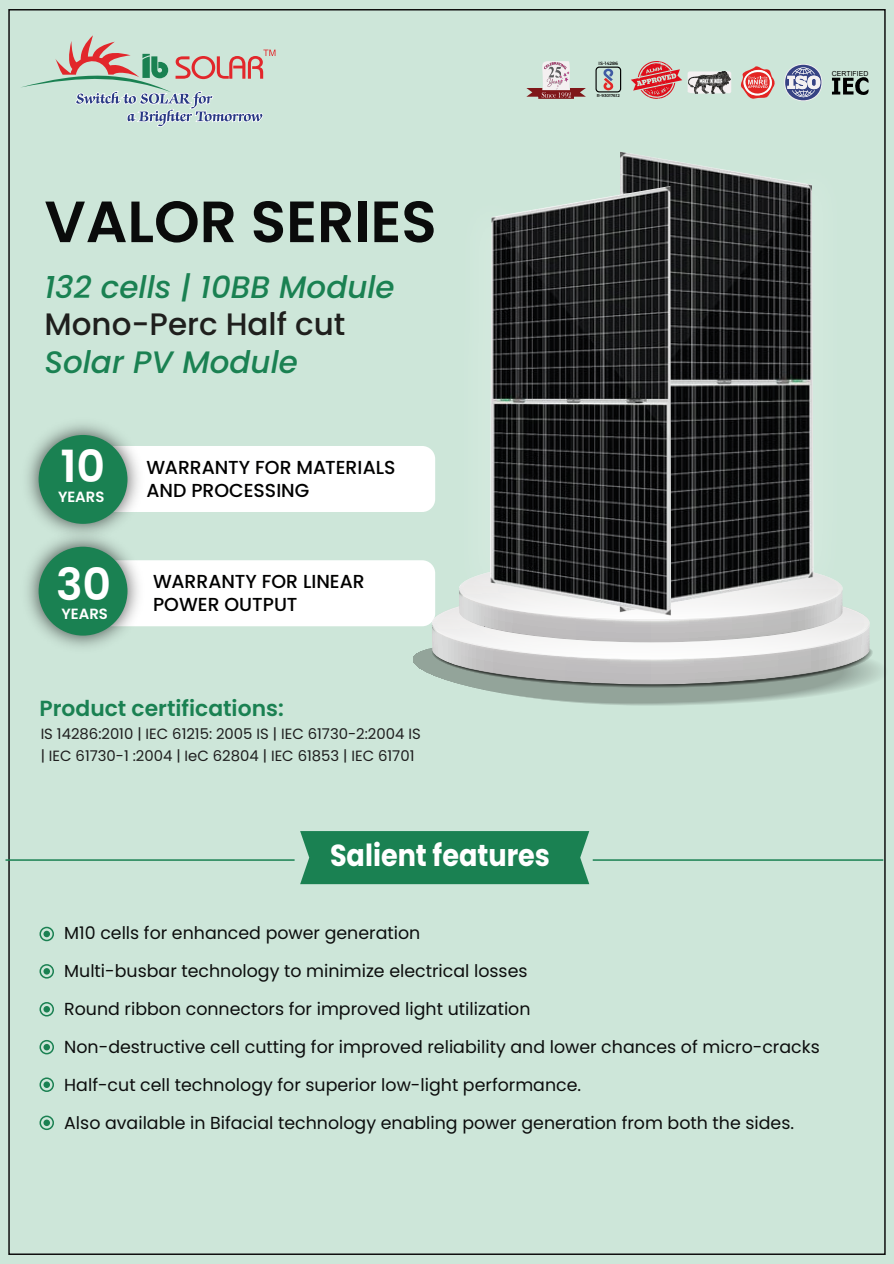
<style>
.page{position:relative;width:894px;height:1264px;background:#fff}
.page>*{position:absolute;margin:0;border:0;box-sizing:border-box;transform-origin:0 0}
.t1{font:600 58.05px "Poppins";color:#0a0b0b}
.t2{font:600 44.4px "Poppins";color:#fff}
.t3{font:italic 500 30.9px "Poppins";color:#1a8152}
.t4{font:500 30.9px "Poppins";color:#1f1f1d}
.t5{font:700 30.3px "Poppins";color:#fff;scale:.89 1}
.t6{font:600 21.75px "Poppins";color:#1a8152}
.t7{font:500 18.75px/23.2px "Poppins";color:#010100}
.t8{font:17.4px/37.8px "Poppins";color:#0c0d0d}
.t9{font:14.85px/21.8px "Poppins";color:#1e1e1e}
.t10{font:600 14.85px "Poppins";color:#fff}
.t11{font:6.9px "Arial";color:#010100}
.t12{font:600 4.65px "Montserrat";color:#010100}
.t13{font:600 4.2px "Montserrat";color:#010100}
</style>
<div class="page">
<div style="left:0;top:0;width:893px;height:1263px;background:#cde6d9"></div>
<div style="left:151px;top:446px;width:280px;height:66px;background:#fff"></div>
<img style="left:27px;top:424px;width:124px;height:100px">
<div style="left:39px;top:435px;width:88px;height:88px;background:#1a8152;border-radius:50%"></div>
<img style="left:27px;top:524px;width:99px;height:122px">
<div style="left:39px;top:546px;width:88px;height:89px;background:#1a8152;border-radius:50%"></div>
<svg style="left:21px;top:35px;width:254px;height:92px"></svg>
<svg style="left:832px;top:77px;width:37px;height:18px"></svg>
<svg style="left:526px;top:63px;width:59px;height:36px"></svg>
<img style="left:542px;top:61px;width:27px;height:29px">
<svg style="left:595px;top:67px;width:26px;height:25px"></svg>
<svg style="left:631px;top:61px;width:191px;height:40px"></svg>
<div style="left:39px;top:926px;width:15px;height:15px;border:2px solid #1a8152;border-radius:50%"></div>
<div style="left:43px;top:930px;width:7px;height:7px;background:#1a8152;border-radius:50%"></div>
<div style="left:39px;top:1001px;width:15px;height:15px;border:2px solid #1a8152;border-radius:50%"></div>
<svg style="left:43px;top:1005px;width:7px;height:7px"></svg>
<div style="left:39px;top:1077px;width:15px;height:14px;border:2px solid #1a8152;border-radius:50%"></div>
<div style="left:43px;top:1081px;width:7px;height:6px;background:#1a8152;border-radius:50%"></div>
<div style="left:39px;top:963px;width:15px;height:15px;border:2px solid #1a8152;border-radius:50%"></div>
<svg style="left:43px;top:967px;width:7px;height:7px"></svg>
<div style="left:39px;top:1039px;width:15px;height:15px;border:2px solid #1a8152;border-radius:50%"></div>
<svg style="left:43px;top:1043px;width:7px;height:7px"></svg>
<div style="left:39px;top:1115px;width:15px;height:14px;border:2px solid #1a8152;border-radius:50%"></div>
<div style="left:43px;top:1119px;width:7px;height:6px;background:#1a8152;border-radius:50%"></div>
<div style="left:300px;top:831px;width:289px;height:53px;background:#1a8152"></div>
<hr style="left:6px;top:859px;width:288px;height:1px;background:#1a8152">
<hr style="left:592px;top:859px;width:291px;height:1px;background:#1a8152">
<svg style="left:73px;top:557px;width:813px;height:148px"></svg>
<div style="left:459px;top:558px;width:383px;height:61px;background:#fbfbfb;border-radius:50%"></div>
<img style="left:431px;top:450px;width:117px;height:188px">
<img style="left:752px;top:481px;width:117px;height:151px">
<img style="left:620px;top:151px;width:193px;height:461px">
<img style="left:490px;top:186px;width:181px;height:429px">
<p class="t12" style="left:598px;top:60px;width:21px">IS-14286</p>
<p class="t13" style="left:596px;top:93px;width:24px">R-93017612</p>
<p class="t11" style="left:831px;top:69px;width:38px">CERTIFIED</p>
<h1 class="t1" style="left:44px;top:188px;width:393px">VALOR SERIES</h1>
<h3 class="t3" style="left:44px;top:269px;width:352px">132 cells | 10BB Module</h3>
<h3 class="t4" style="left:44px;top:306px;width:302px">Mono-Perc Half cut</h3>
<h3 class="t3" style="left:44px;top:344px;width:255px">Solar PV Module</h3>
<h2 class="t2" style="left:60px;top:441px;width:46px">10</h2>
<p class="t10" style="left:58px;top:488px;width:48px">YEARS</p>
<h2 class="t2" style="left:56px;top:558px;width:57px">30</h2>
<p class="t10" style="left:61px;top:605px;width:48px">YEARS</p>
<p class="t7" style="left:146px;top:456px;width:250px">WARRANTY FOR MATERIALS<br>AND PROCESSING</p>
<p class="t7" style="left:153px;top:569px;width:213px">WARRANTY FOR LINEAR<br>POWER OUTPUT</p>
<p class="t6" style="left:40px;top:695px;width:246px">Product certifications:</p>
<p class="t9" style="left:41px;top:723px;width:381px">IS 14286:2010 | IEC 61215: 2005 IS | IEC 61730-2:2004 IS | IEC 61730-1 :2004 | IeC 62804 | IEC 61853 | IEC 61701</p>
<h3 class="t5" style="left:330px;top:837px;width:249px">Salient features</h3>
<p class="t8" style="left:64px;top:914px;width:757px">M10 cells for enhanced power generation<br>Multi-busbar technology to minimize electrical losses<br>Round ribbon connectors for improved light utilization<br>Non-destructive cell cutting for improved reliability and lower chances of micro-cracks Half-cut cell technology for superior low-light performance.<br>Also available in Bifacial technology enabling power generation from both the sides.</p>
</div>
